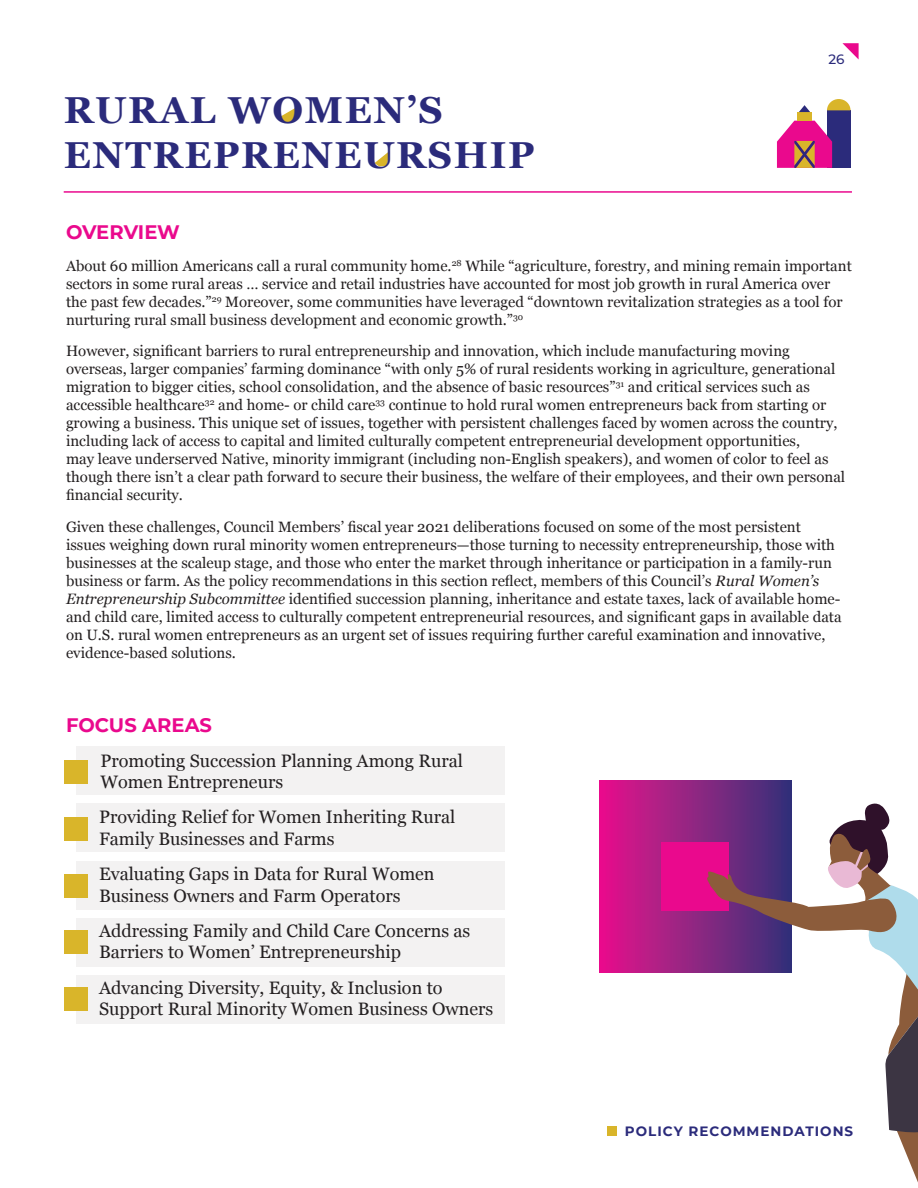
<style>
.page{position:relative;width:918px;height:1188px;background:#fff}
.page>*{position:absolute;margin:0;border:0;box-sizing:border-box;transform-origin:0 0}
.t1{font:700 37.5px/45px "Georgia";letter-spacing:.045em;color:#2b2b7b}
.t2{font:700 19.5px "Montserrat";color:#ea098d}
.t3{font:18px/21.6px "Georgia";color:#231f20}
.t4{font:15px/18px "Georgia";color:#231f20}
.t5{font:700 13.5px "Montserrat";letter-spacing:.075em;color:#2b2b7b}
.t6{font:500 13.5px "Montserrat";color:#2b2b7b}
.s1{font-style:italic}
</style>
<div class="page">
<svg style="left:842px;top:43px;width:17px;height:17px"></svg>
<div style="left:607px;top:1127px;width:10px;height:9px;background:#d9b52a"></div>
<div style="left:76px;top:747px;width:429px;height:48px;background:#f3f2f2"></div>
<div style="left:76px;top:804px;width:429px;height:48px;background:#f3f2f2"></div>
<div style="left:76px;top:861px;width:429px;height:48px;background:#f3f2f2"></div>
<div style="left:76px;top:918px;width:429px;height:48px;background:#f3f2f2"></div>
<div style="left:76px;top:975px;width:429px;height:48px;background:#f3f2f2"></div>
<svg style="left:278px;top:106px;width:21px;height:16px"></svg>
<svg style="left:375px;top:151px;width:15px;height:16px"></svg>
<div style="left:599px;top:780px;width:192px;height:192px;background:linear-gradient(to right,#e8138b,#363479)"></div>
<hr style="left:64px;top:191px;width:788px;height:2px;background:#ea098d">
<div style="left:827px;top:110px;width:24px;height:58px;background:#2b2b7b"></div>
<div style="left:797px;top:112px;width:15px;height:9px;background:#d9b52a"></div>
<svg style="left:799px;top:105px;width:11px;height:7px"></svg>
<svg style="left:827px;top:99px;width:24px;height:11px"></svg>
<svg style="left:777px;top:121px;width:55px;height:47px;background:#d73e88"></svg>
<div style="left:661px;top:842px;width:68px;height:69px;background:#ea098d"></div>
<svg style="left:706px;top:802px;width:212px;height:381px"></svg>
<div style="left:65px;top:760px;width:23px;height:24px;background:#d9b52a"></div>
<div style="left:65px;top:874px;width:23px;height:23px;background:#d9b52a"></div>
<div style="left:65px;top:987px;width:23px;height:24px;background:#d9b52a"></div>
<div style="left:65px;top:817px;width:23px;height:24px;background:#d9b52a"></div>
<div style="left:65px;top:931px;width:23px;height:23px;background:#d9b52a"></div>
<h2 class="t1" style="left:64px;top:85px;width:472px">RURAL WOMEN’S<br>ENTREPRENEURSHIP</h2>
<p class="t6" style="left:828px;top:50px;width:18px">26</p>
<h3 class="t2" style="left:66px;top:218px;width:115px">OVERVIEW</h3>
<p class="t4" style="left:66px;top:256px;width:787px">About 60 million Americans call a rural community home.<sup>28</sup> While “agriculture, forestry, and mining remain important sectors in some rural areas … service and retail industries have accounted for most job growth in rural America over the past few decades.”<sup>29</sup> Moreover, some communities have leveraged “downtown revitalization strategies as a tool for nurturing rural small business development and economic growth.”<sup>30</sup></p>
<p class="t4" style="left:66px;top:342px;width:725px">However, significant barriers to rural entrepreneurship and innovation, which include manufacturing moving</p>
<p class="t4" style="left:66px;top:360px;width:781px">overseas, larger companies’ farming dominance “with only 5% of rural residents working in agriculture, generational migration to bigger cities, school consolidation, and the absence of basic resources”<sup>31</sup> and critical services such as accessible healthcare<sup>32</sup> and home- or child care<sup>33</sup> continue to hold rural women entrepreneurs back from starting or growing a business. This unique set of issues, together with persistent challenges faced by women across the country, including lack of access to capital and limited culturally competent entrepreneurial development opportunities,<br>may leave underserved Native, minority immigrant (including non-English speakers), and women of color to feel as though there isn’t a clear path forward to secure their business, the welfare of their employees, and their own personal financial security.</p>
<p class="t4" style="left:66px;top:517px;width:777px">Given these challenges, Council Members’ fiscal year 2021 deliberations focused on some of the most persistent issues weighing down rural minority women entrepreneurs—those turning to necessity entrepreneurship, those with businesses at the scaleup stage, and those who enter the market through inheritance or participation in a family-run business or farm. As the policy recommendations in this section reflect, members of this Council’s <span class="s1">Rural Women’s Entrepreneurship Subcommittee</span> identified succession planning, inheritance and estate taxes, lack of available home&shy;and child care, limited access to culturally competent entrepreneurial resources, and significant gaps in available data on U.S. rural women entrepreneurs as an urgent set of issues requiring further careful examination and innovative, evidence-based solutions.</p>
<h3 class="t2" style="left:66px;top:711px;width:148px">FOCUS AREAS</h3>
<p class="t3" style="left:101px;top:749px;width:364px">Promoting Succession Planning Among Rural<br>Women Entrepreneurs</p>
<p class="t3" style="left:99px;top:806px;width:358px">Providing Relief for Women Inheriting Rural<br>Family Businesses and Farms</p>
<p class="t3" style="left:99px;top:862px;width:337px">Evaluating Gaps in Data for Rural Women<br>Business Owners and Farm Operators</p>
<p class="t3" style="left:99px;top:919px;width:373px">Addressing Family and Child Care Concerns as<br>Barriers to Women’ Entrepreneurship</p>
<p class="t3" style="left:99px;top:976px;width:396px">Advancing Diversity, Equity, &amp; Inclusion to<br>Support Rural Minority Women Business Owners</p>
<p class="t5" style="left:625px;top:1122px;width:230px">POLICY RECOMMENDATIONS</p>
</div>
